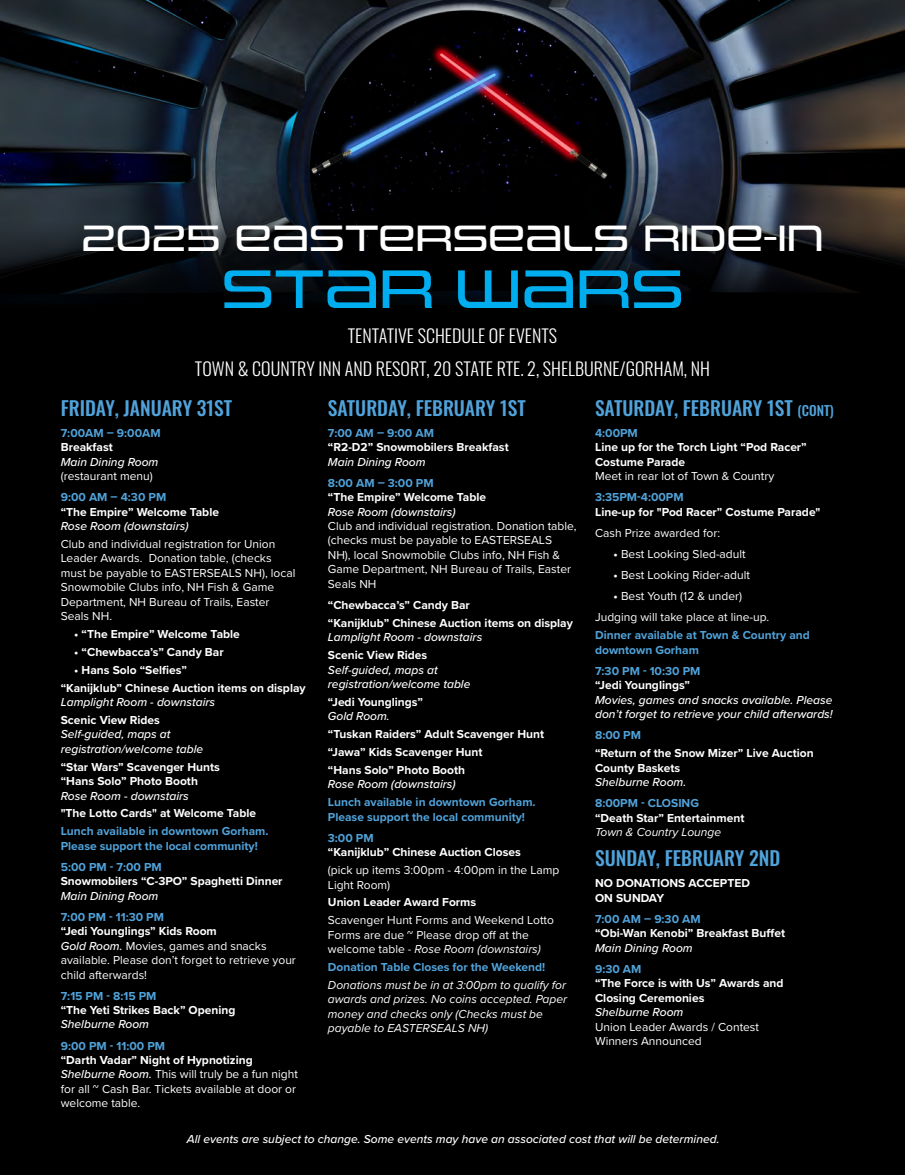
<style>
.page{position:relative;width:905px;height:1175px;background:#fff}
.page>*{position:absolute;margin:0;border:0;box-sizing:border-box;transform-origin:0 0}
.t1{font:55.5px "Uniwars Rg";letter-spacing:.01em;color:#00aeef}
.t2{font:37.5px "Uniwars Rg";letter-spacing:.01em;color:#fff}
.t3{font:500 19.5px "Oswald";color:#50a3da}
.t4{font:300 18px "Oswald";color:#fff}
.t5{font:700 12px/14.4px "Proxima Nova";color:#fff}
.t6{font:12px/14.4px "Proxima Nova";color:#fff}
.t7{font:italic 500 12px/14.4px "Proxima Nova";color:#fff}
.t8{font:700 12px/14.4px "Proxima Nova";color:#50a3da}
.t9{font:italic 12px/14.4px "Proxima Nova";color:#fff}
.s1{font-weight:700;color:#50a3da}
.s2{font-weight:700}
.s3{font-weight:500;font-style:italic}
.s4{color:#50a3da}
.s5{font-weight:700;font-style:normal}
.s6{font-style:italic}
.s7{font-size:13.5px}
.s8{font-weight:400}
.s9{font-weight:700;font-style:normal;color:#50a3da}
.s10{font-weight:400;font-style:italic}
</style>
<div class="page">
<div style="left:0;top:0;width:904px;height:1174px;background:#000001"></div>
<img style="left:0;top:0;width:904px;height:304px">
<p class="t2" style="left:82px;top:216px;width:743px">2025 EASTERSEALS RIDE-IN</p>
<p class="t1" style="left:221px;top:257px;width:463px">STAR WARS</p>
<p class="t4" style="left:348px;top:319px;width:211px">TENTATIVE SCHEDULE OF EVENTS</p>
<p class="t4" style="left:195px;top:352px;width:516px">TOWN &amp; COUNTRY INN AND RESORT, 20 STATE RTE. 2, SHELBURNE/GORHAM, NH</p>
<p class="t3" style="left:61px;top:397px;width:173px">FRIDAY, JANUARY 31ST</p>
<p class="t6" style="left:61px;top:425px;width:101px"><span class="s1">7:00AM – 9:00AM<br></span><span class="s2">Breakfast<br></span><span class="s3">Main Dining Room </span>(restaurant menu)</p>
<p class="t5" style="left:61px;top:490px;width:160px"><span class="s4">9:00 AM – 4:30 PM<br></span>“The Empire” Welcome Table<br><span class="s3">Rose Room (downstairs)</span></p>
<p class="t6" style="left:61px;top:536px;width:236px">Club and individual registration for Union Leader Awards. Donation table, (checks must be payable to EASTERSEALS NH), local Snowmobile Clubs info, NH Fish &amp; Game Department, NH Bureau of Trails, Easter Seals NH.</p>
<p class="t5" style="left:74px;top:626px;width:167px">• “The Empire” Welcome Table</p>
<p class="t5" style="left:74px;top:644px;width:151px">• “Chewbacca’s” Candy Bar</p>
<p class="t5" style="left:74px;top:662px;width:114px">• Hans Solo “Selfies”</p>
<p class="t5" style="left:61px;top:680px;width:246px">“Kanijklub” Chinese Auction items on display<br><span class="s3">Lamplight Room - downstairs</span></p>
<p class="t7" style="left:61px;top:712px;width:144px"><span class="s5">Scenic View Rides<br></span>Self-guided, maps at registration/welcome table</p>
<p class="t5" style="left:61px;top:759px;width:160px">“Star Wars” Scavenger Hunts “Hans Solo” Photo Booth<br><span class="s3">Rose Room - downstairs</span></p>
<p class="t5" style="left:61px;top:806px;width:197px">"The Lotto Cards" at Welcome Table</p>
<p class="t8" style="left:61px;top:824px;width:209px">Lunch available in downtown Gorham.<br>Please support the local community!</p>
<p class="t5" style="left:61px;top:859px;width:223px"><span class="s4">5:00 PM - 7:00 PM<br></span>Snowmobilers “C-3PO” Spaghetti Dinner<br><span class="s3">Main Dining Room</span></p>
<p class="t6" style="left:61px;top:909px;width:237px"><span class="s1">7:00 PM - 11:30 PM<br></span><span class="s2">“Jedi Younglings” Kids Room<br></span><span class="s3">Gold Room.</span> Movies, games and snacks available. Please don’t forget to retrieve your child afterwards!</p>
<p class="t5" style="left:61px;top:988px;width:176px"><span class="s4">7:15 PM - 8:15 PM<br></span>“The Yeti Strikes Back” Opening<br><span class="s3">Shelburne Room</span></p>
<p class="t6" style="left:61px;top:1037px;width:239px"><span class="s1">9:00 PM - 11:00 PM<br></span><span class="s2">“Darth Vadar” Night of Hypnotizing<br></span><span class="s3">Shelburne Room.</span> This will truly be a fun night for all ~ Cash Bar. Tickets available at door or welcome table.</p>
<p class="t3" style="left:328px;top:397px;width:199px">SATURDAY, FEBRUARY 1ST</p>
<p class="t8" style="left:328px;top:425px;width:107px">7:00 AM – 9:00 AM</p>
<p class="t5" style="left:328px;top:440px;width:182px">“R2-D2” Snowmobilers Breakfast</p>
<p class="t7" style="left:328px;top:454px;width:99px">Main Dining Room</p>
<p class="t6" style="left:328px;top:475px;width:250px"><span class="s1">8:00 AM – 3:00 PM<br></span><span class="s2">“The Empire” Welcome Table<br></span><span class="s3">Rose Room (downstairs)<br></span>Club and individual registration. Donation table, (checks must be payable to EASTERSEALS<br>NH), local Snowmobile Clubs info, NH Fish &amp;<br>Game Department, NH Bureau of Trails, Easter<br>Seals NH</p>
<p class="t5" style="left:328px;top:597px;width:143px">“Chewbacca’s” Candy Bar</p>
<p class="t5" style="left:328px;top:615px;width:246px">“Kanijklub” Chinese Auction items on display<br><span class="s3">Lamplight Room - downstairs</span></p>
<p class="t7" style="left:328px;top:647px;width:144px"><span class="s5">Scenic View Rides<br></span>Self-guided, maps at registration/welcome table</p>
<p class="t5" style="left:328px;top:694px;width:97px">“Jedi Younglings”<br><span class="s3">Gold Room.</span></p>
<p class="t5" style="left:328px;top:726px;width:218px">“Tuskan Raiders” Adult Scavenger Hunt</p>
<p class="t5" style="left:328px;top:744px;width:156px">“Jawa” Kids Scavenger Hunt</p>
<p class="t5" style="left:328px;top:762px;width:139px">“Hans Solo” Photo Booth<br><span class="s3">Rose Room (downstairs)</span></p>
<p class="t8" style="left:328px;top:794px;width:209px">Lunch available in downtown Gorham.<br>Please support the local community!</p>
<p class="t5" style="left:328px;top:830px;width:194px"><span class="s4">3:00 PM<br></span>“Kanijklub” Chinese Auction Closes</p>
<p class="t6" style="left:328px;top:862px;width:233px">(pick up items 3:00pm - 4:00pm in the Lamp<br>Light Room)</p>
<p class="t5" style="left:328px;top:895px;width:150px">Union Leader Award Forms</p>
<p class="t6" style="left:328px;top:912px;width:227px">Scavenger Hunt Forms and Weekend Lotto<br>Forms are due ~ Please drop off at the welcome table - <span class="s6">Rose Room (downstairs)</span></p>
<p class="t8" style="left:328px;top:959px;width:219px">Donation Table Closes for the Weekend!</p>
<p class="t9" style="left:328px;top:977px;width:241px">Donations must be in at 3:00pm to qualify for awards and prizes. No coins accepted. Paper money and checks only (Checks must be payable to EASTERSEALS NH)</p>
<p class="t3" style="left:595px;top:397px;width:240px">SATURDAY, FEBRUARY 1ST <span class="s7">(CONT)</span></p>
<p class="t5" style="left:595px;top:425px;width:213px"><span class="s4">4:00PM<br></span>Line up for the Torch Light “Pod Racer”<br>Costume Parade<br><span class="s8">Meet in rear lot of Town &amp; Country</span></p>
<p class="t5" style="left:595px;top:490px;width:227px"><span class="s4">3:35PM-4:00PM<br></span>Line-up for "Pod Racer” Costume Parade"</p>
<p class="t6" style="left:595px;top:525px;width:127px">Cash Prize awarded for:</p>
<p class="t6" style="left:613px;top:546px;width:133px"><span class="s2">•</span> Best Looking Sled-adult</p>
<p class="t6" style="left:613px;top:567px;width:138px"><span class="s2">•</span> Best Looking Rider-adult</p>
<p class="t6" style="left:613px;top:588px;width:130px"><span class="s2">•</span> Best Youth (12 &amp; under)</p>
<p class="t6" style="left:595px;top:609px;width:176px">Judging will take place at line-up.</p>
<p class="t8" style="left:595px;top:628px;width:216px">Dinner available at Town &amp; Country and downtown Gorham</p>
<p class="t7" style="left:595px;top:663px;width:239px"><span class="s9">7:30 PM - 10:30 PM<br></span><span class="s5">“Jedi Younglings”<br></span>Movies, games and snacks available. Please don’t forget to retrieve your child afterwards!</p>
<p class="t8" style="left:595px;top:728px;width:47px">8:00 PM</p>
<p class="t5" style="left:595px;top:745px;width:220px">“Return of the Snow Mizer” Live Auction<br>County Baskets<br><span class="s3">Shelburne Room.</span></p>
<p class="t5" style="left:595px;top:795px;width:151px"><span class="s4">8:00PM - CLOSING<br></span>“Death Star” Entertainment<br><span class="s10">Town &amp; Country Lounge</span></p>
<p class="t3" style="left:595px;top:848px;width:187px">SUNDAY, FEBRUARY 2ND</p>
<p class="t5" style="left:595px;top:876px;width:156px">NO DONATIONS ACCEPTED<br>ON SUNDAY</p>
<p class="t5" style="left:595px;top:911px;width:191px"><span class="s4">7:00 AM – 9:30 AM<br></span>“Obi-Wan Kenobi” Breakfast Buffet<br><span class="s3">Main Dining Room</span></p>
<p class="t5" style="left:595px;top:961px;width:190px"><span class="s4">9:30 AM<br></span>“The Force is with Us” Awards and<br>Closing Ceremonies<br><span class="s3">Shelburne Room<br></span><span class="s8">Union Leader Awards / Contest<br>Winners Announced</span></p>
<p class="t7" style="left:187px;top:1131px;width:534px">All events are subject to change. Some events may have an associated cost that will be determined.</p>
</div>
